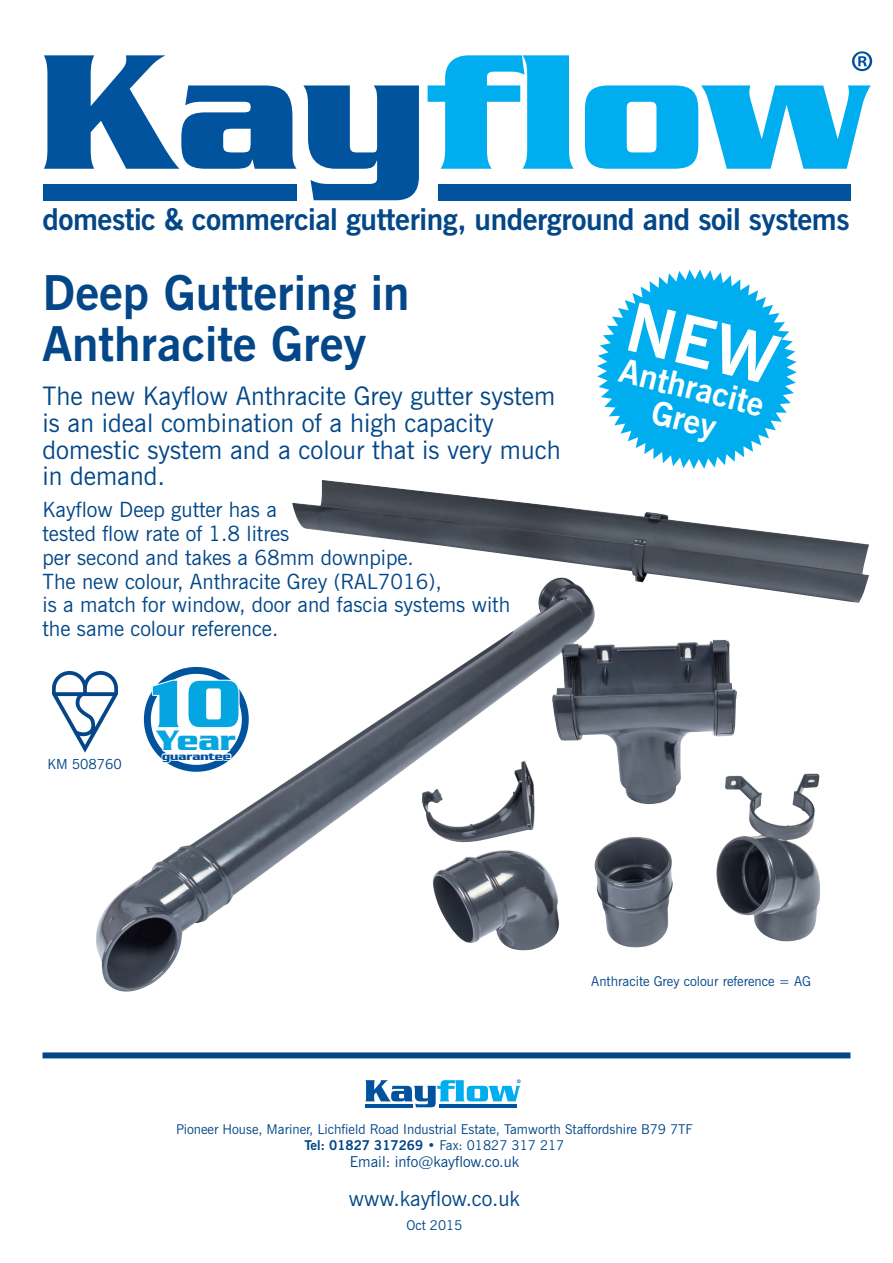
<style>
.page{position:relative;width:893px;height:1263px;background:#fff}
.page>*{position:absolute;margin:0;border:0;box-sizing:border-box;transform-origin:0 0}
.t1{font:700 72.45px "Serpentine";color:#04a5e0}
.t2{font:700 48px/51px "News Gothic BT";color:#034788}
.t3{font:700 33px/32.5px "News Gothic BT";color:#fff;text-align:center}
.t4{font:700 30.3px "Serpentine";color:#04a5e0}
.t5{font:700 30px "News Gothic BT";letter-spacing:-.015em;color:#034788}
.t6{font:25.5px/26.7px "News Gothic BT";color:#034788}
.t7{font:21px/23.7px "News Gothic BT";color:#034788}
.t8{font:15px "News Gothic BT";color:#034788}
.t9{font:13.95px "News Gothic BT";color:#034788}
.t10{font:13.5px/16.2px "News Gothic BT";color:#034788;text-align:center}
.t11{font:700 11.4px "Serpentine";color:#01539e}
.s1{font-weight:700}
</style>
<div class="page">
<svg style="left:44px;top:55px;width:253px;height:114px"></svg>
<svg style="left:303px;top:85px;width:116px;height:115px"></svg>
<svg style="left:428px;top:55px;width:146px;height:114px"></svg>
<svg style="left:585px;top:85px;width:286px;height:84px"></svg>
<div style="left:44px;top:184px;width:253px;height:16px;background:#01539e"></div>
<div style="left:438px;top:184px;width:412px;height:16px;background:#01539e"></div>
<svg style="left:852px;top:51px;width:20px;height:20px"></svg>
<div style="left:43px;top:1052px;width:807px;height:6px;background:#034788"></div>
<svg style="left:365px;top:1079px;width:155px;height:28px"></svg>
<img style="left:96px;top:603px;width:724px;height:389px">
<img style="left:292px;top:480px;width:577px;height:123px">
<img style="left:52px;top:671px;width:66px;height:83px">
<div style="left:147px;top:670px;width:98px;height:98px;background:#fff;border-radius:50%"></div>
<div style="left:144px;top:667px;width:105px;height:105px;border:7px solid #01539e;border-radius:50%"></div>
<svg style="left:597px;top:269px;width:200px;height:200px"></svg>
<h3 class="t5" style="left:43px;top:207px;width:809px">domestic &amp; commercial guttering, underground and soil systems</h3>
<h2 class="t2" style="left:43px;top:271px;width:369px">Deep Guttering in<br>Anthracite Grey</h2>
<p class="t6" style="left:43px;top:385px;width:520px">The new Kayflow Anthracite Grey gutter system is an ideal combination of a high capacity domestic system and a colour that is very much in demand.</p>
<p class="t7" style="left:43px;top:500px;width:469px">Kayflow Deep gutter has a<br>tested flow rate of 1.8 litres<br>per second and takes a 68mm downpipe.<br>The new colour, Anthracite Grey (RAL7016),<br>is a match for window, door and fascia systems with the same colour reference.</p>
<p class="t9" style="left:47px;top:758px;width:76px">KM 508760</p>
<h1 class="t1" style="left:150px;top:681px;width:93px">10</h1>
<h3 class="t4" style="left:156px;top:731px;width:81px">Year</h3>
<p class="t11" style="left:162px;top:752px;width:70px">guarantee</p>
<h3 class="t3" style="left:624px;top:356px;width:149px;rotate:14deg">Anthracite<br>Grey</h3>
<p class="t10" style="left:591px;top:974px;width:221px">Anthracite Grey colour reference = AG</p>
<p class="t10" style="left:176px;top:1122px;width:518px">Pioneer House, Mariner, Lichfield Road Industrial Estate, Tamworth Staffordshire B79 7TF<br><span class="s1">Tel: 01827 317269</span> • Fax: 01827 317 217</p>
<p class="t8" style="left:350px;top:1156px;width:171px">Email: info@kayflow.co.uk</p>
<p class="t7" style="left:349px;top:1188px;width:172px">www.kayflow.co.uk</p>
<p class="t10" style="left:406px;top:1218px;width:57px">Oct 2015</p>
</div>
